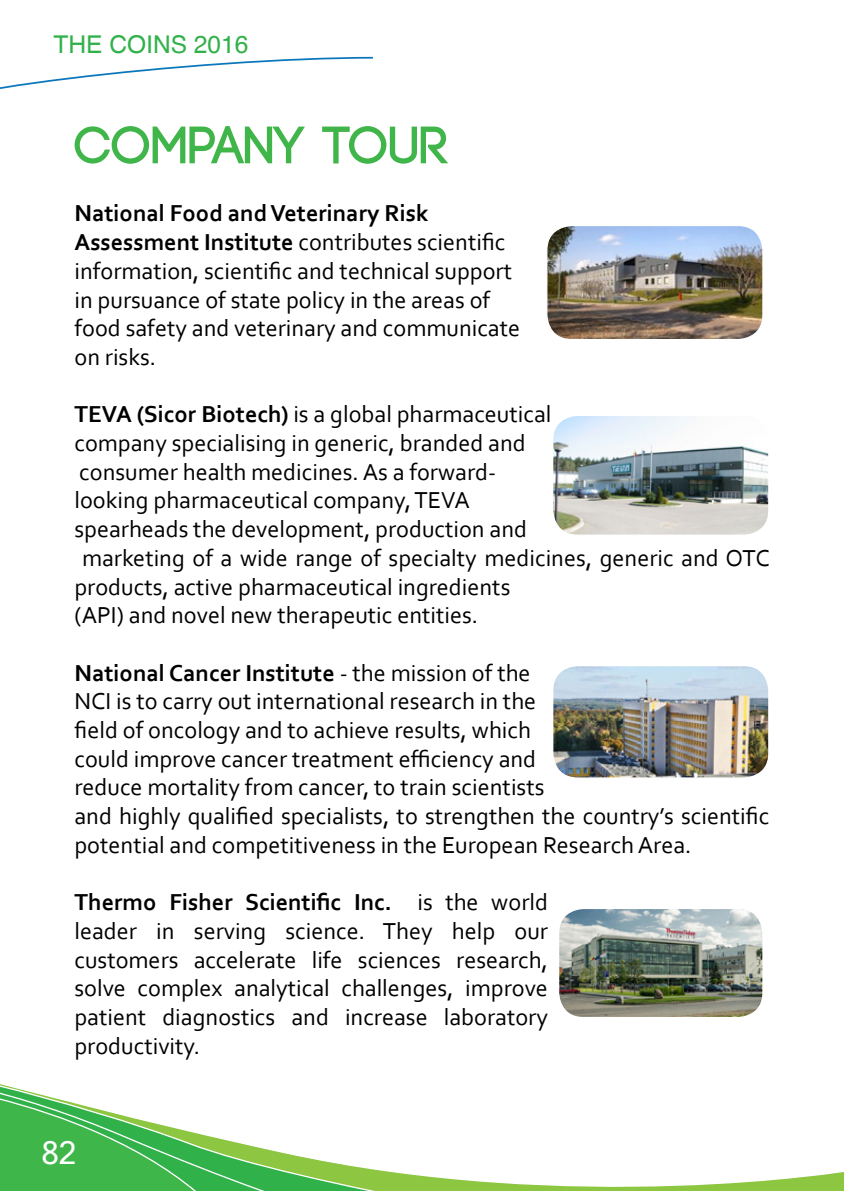
<style>
.page{position:relative;width:844px;height:1191px;background:#fff}
.page>*{position:absolute;margin:0;border:0;box-sizing:border-box;transform-origin:0 0}
.t1{font:700 52.5px "Code";color:#40b549}
.t2{font:31.5px "Microsoft Sans Serif";color:#fff}
.t3{font:24.5px "Helvetica";color:#31b14a}
.t4{font:24.15px/28.7px "Corbel";color:#000}
.s1{font-weight:700}
</style>
<div class="page">
<svg style="left:598px;top:1172px;width:245px;height:19px"></svg>
<svg style="left:428px;top:1176px;width:170px;height:15px"></svg>
<svg style="left:0;top:1084px;width:428px;height:107px"></svg>
<svg style="left:0;top:56px;width:373px;height:33px"></svg>
<img style="left:548px;top:227px;width:213px;height:111px">
<div style="left:546px;top:225px;width:217px;height:115px;border:1px solid #fff;border-radius:25px"></div>
<img style="left:554px;top:417px;width:213px;height:117px">
<div style="left:552px;top:415px;width:217px;height:121px;border:1px solid #fff;border-radius:25px"></div>
<img style="left:554px;top:667px;width:213px;height:109px">
<div style="left:552px;top:665px;width:217px;height:113px;border:1px solid #fff;border-radius:25px"></div>
<img style="left:559px;top:909px;width:202px;height:107px">
<div style="left:557px;top:907px;width:206px;height:111px;border:1px solid #fff;border-radius:25px"></div>
<p class="t3" style="left:54px;top:29px;width:196px">THE COINS 2016</p>
<h1 class="t1" style="left:74px;top:119px;width:374px">COMPANY TOUR</h1>
<p class="t4" style="left:74px;top:198px;width:447px"><span class="s1">National Food and Veterinary Risk Assessment Institute</span> contributes scientific information, scientific and technical support in pursuance of state policy in the areas of food safety and veterinary and communicate on risks.</p>
<p class="t4" style="left:74px;top:399px;width:478px"><span class="s1">TEVA (Sicor Biotech)</span> is a global pharmaceutical</p>
<p class="t4" style="left:74px;top:428px;width:452px">company specialising in generic, branded and</p>
<p class="t4" style="left:79px;top:457px;width:418px">consumer health medicines. As a forward-</p>
<p class="t4" style="left:74px;top:485px;width:397px">looking pharmaceutical company, TEVA</p>
<p class="t4" style="left:74px;top:514px;width:454px">spearheads the development, production and</p>
<p class="t4" style="left:82px;top:543px;width:688px">marketing of a wide range of specialty medicines, generic and OTC</p>
<p class="t4" style="left:74px;top:571px;width:437px">products, active pharmaceutical ingredients</p>
<p class="t4" style="left:74px;top:600px;width:405px">(API) and novel new therapeutic entities.</p>
<p class="t4" style="left:74px;top:657px;width:696px"><span class="s1">National Cancer Institute</span> - the mission of the<br>NCI is to carry out international research in the<br>field of oncology and to achieve results, which<br>could improve cancer treatment efficiency and<br>reduce mortality from cancer, to train scientists<br>and highly qualified specialists, to strengthen the country’s scientific potential and competitiveness in the European Research Area.</p>
<p class="t4" style="left:74px;top:887px;width:475px;text-align:justify"><span class="s1">Thermo Fisher Scientific Inc.</span> is the world leader in serving science. They help our customers accelerate life sciences research, solve complex analytical challenges, improve patient diagnostics and increase laboratory productivity.</p>
<h2 class="t2" style="left:41px;top:1132px;width:37px">82</h2>
</div>
